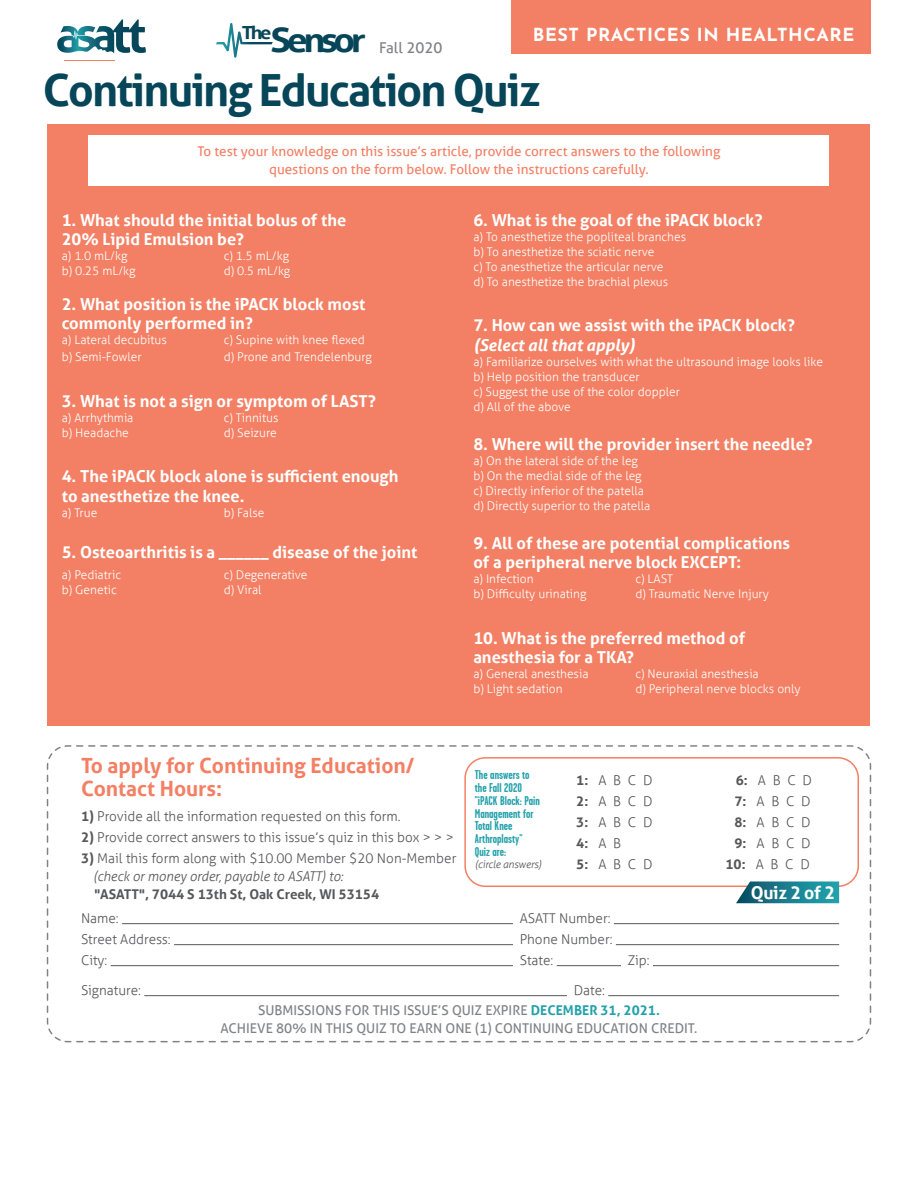
<style>
.page{position:relative;width:918px;height:1188px;background:#fff}
.page>*{position:absolute;margin:0;border:0;box-sizing:border-box;transform-origin:0 0}
.t1{font:700 44.4px "Aller";letter-spacing:-.04em;color:#074559}
.t2{font:700 33.75px "Aller";letter-spacing:-.12em;color:#074559;scale:1.11 1}
.t3{font:700 21px/22.5px "Aller";color:#f38064}
.t4{font:700 18px "Josefin Sans";letter-spacing:.03em;color:#fff}
.t5{font:700 18px "Aller";color:#074559;scale:1.11 1}
.t6{font:700 17.7px "Aller";letter-spacing:-.02em;color:#fff}
.t7{font:700 16.5px/19.5px "Aller";color:#fff}
.t8{font:italic 700 16.5px "Aller";color:#fff}
.t9{font:15px "Aller";color:#808285}
.t10{font:300 13.5px/21px "Aller";color:#57585a}
.t11{font:13.5px/18px "Aller";color:#f38064;text-align:center}
.t12{font:13.5px/18px "Aller";color:#808285;text-align:center}
.t13{font:700 13.5px "Aller";color:#57585a}
.t14{font:700 12.75px/12.8px "Garage Gothic";color:#25a2ab}
.t15{font:300 12px/15px "Aller";color:#fff}
.t16{font:italic 300 10.5px "Aller";letter-spacing:-.02em;color:#57585a}
.s1{font-weight:700}
.s2{font-style:italic}
.s3{font-weight:700;color:#25a2ab}
</style>
<div class="page">
<svg style="left:216px;top:23px;width:57px;height:35px"></svg>
<svg style="left:57px;top:19px;width:89px;height:35px"></svg>
<hr style="left:64px;top:60px;width:50px;height:1px;background:#f38064">
<div style="left:48px;top:124px;width:822px;height:602px;background:#f38064"></div>
<div style="left:89px;top:135px;width:740px;height:51px;background:#fff"></div>
<svg style="left:46px;top:745px;width:826px;height:298px"></svg>
<hr style="left:122px;top:923px;width:391px;height:1px;background:#57585a">
<hr style="left:614px;top:923px;width:225px;height:1px;background:#57585a">
<hr style="left:174px;top:944px;width:339px;height:1px;background:#57585a">
<hr style="left:616px;top:944px;width:223px;height:1px;background:#57585a">
<hr style="left:111px;top:965px;width:402px;height:1px;background:#57585a">
<hr style="left:557px;top:965px;width:64px;height:1px;background:#57585a">
<hr style="left:653px;top:965px;width:186px;height:1px;background:#57585a">
<hr style="left:144px;top:995px;width:423px;height:1px;background:#57585a">
<hr style="left:608px;top:995px;width:231px;height:1px;background:#57585a">
<div style="left:464px;top:757px;width:395px;height:130px;border:2px solid #f38064;border-radius:20px"></div>
<svg style="left:736px;top:881px;width:103px;height:22px;background:#2d8897"></svg>
<div style="left:511px;top:0;width:359px;height:54px;background:#f38064"></div>
<h3 class="t5" style="left:242px;top:22px;width:28px">The</h3>
<h1 class="t1" style="left:43px;top:63px;width:499px">Continuing Education Quiz</h1>
<h3 class="t4" style="left:533px;top:19px;width:323px">BEST PRACTICES IN HEALTHCARE</h3>
<h2 class="t2" style="left:271px;top:19px;width:87px">Sensor</h2>
<p class="t9" style="left:379px;top:38px;width:65px">Fall 2020</p>
<p class="t11" style="left:197px;top:143px;width:525px">To test your knowledge on this issue’s article, provide correct answers to the following questions on the form below. Follow the instructions carefully.</p>
<h3 class="t7" style="left:62px;top:210px;width:286px">1. What should the initial bolus of the<br>20% Lipid Emulsion be?</h3>
<p class="t15" style="left:62px;top:249px;width:67px">a) 1.0 mL/kg</p>
<p class="t15" style="left:224px;top:249px;width:67px">c) 1.5 mL/kg</p>
<p class="t15" style="left:62px;top:264px;width:75px">b) 0.25 mL/kg</p>
<p class="t15" style="left:224px;top:264px;width:68px">d) 0.5 mL/kg</p>
<h3 class="t7" style="left:62px;top:294px;width:305px">2. What position is the iPACK block most commonly performed in?</h3>
<p class="t15" style="left:62px;top:333px;width:107px">a) Lateral decubitus</p>
<p class="t15" style="left:224px;top:333px;width:142px">c) Supine with knee flexed</p>
<p class="t15" style="left:62px;top:350px;width:81px">b) Semi-Fowler</p>
<p class="t15" style="left:224px;top:350px;width:150px">d) Prone and Trendelenburg</p>
<h3 class="t7" style="left:62px;top:391px;width:316px">3. What is not a sign or symptom of LAST?</h3>
<p class="t15" style="left:62px;top:410px;width:73px">a) Arrhythmia</p>
<p class="t15" style="left:224px;top:410px;width:56px">c) Tinnitus</p>
<p class="t15" style="left:62px;top:425px;width:69px">b) Headache</p>
<p class="t15" style="left:224px;top:425px;width:55px">d) Seizure</p>
<h3 class="t7" style="left:62px;top:467px;width:338px">4. The iPACK block alone is sufficient enough to anesthetize the knee.</h3>
<p class="t15" style="left:62px;top:505px;width:37px">a) True</p>
<p class="t15" style="left:224px;top:505px;width:42px">b) False</p>
<h3 class="t7" style="left:62px;top:542px;width:357px">5. Osteoarthritis is a ______ disease of the joint</h3>
<p class="t15" style="left:62px;top:567px;width:61px">a) Pediatric</p>
<p class="t15" style="left:224px;top:567px;width:85px">c) Degenerative</p>
<p class="t15" style="left:62px;top:582px;width:57px">b) Genetic</p>
<p class="t15" style="left:224px;top:582px;width:39px">d) Viral</p>
<h3 class="t7" style="left:473px;top:210px;width:291px">6. What is the goal of the iPACK block?</h3>
<p class="t15" style="left:473px;top:229px;width:214px">a) To anesthetize the popliteal branches b) To anesthetize the sciatic nerve<br>c) To anesthetize the articular nerve<br>d) To anesthetize the brachial plexus</p>
<h3 class="t7" style="left:473px;top:316px;width:323px">7. How can we assist with the iPACK block?</h3>
<h3 class="t8" style="left:473px;top:335px;width:163px">(Select all that apply)</h3>
<p class="t15" style="left:473px;top:354px;width:351px">a) Familiarize ourselves with what the ultrasound image looks like b) Help position the transducer<br>c) Suggest the use of the color doppler<br>d) All of the above</p>
<h3 class="t7" style="left:473px;top:434px;width:341px">8. Where will the provider insert the needle?</h3>
<p class="t15" style="left:473px;top:453px;width:179px">a) On the lateral side of the leg b) On the medial side of the leg c) Directly inferior of the patella d) Directly superior to the patella</p>
<h3 class="t7" style="left:473px;top:533px;width:318px">9. All of these are potential complications of a peripheral nerve block EXCEPT:</h3>
<p class="t15" style="left:473px;top:571px;width:62px">a) Infection</p>
<p class="t15" style="left:635px;top:571px;width:39px">c) LAST</p>
<p class="t15" style="left:473px;top:586px;width:115px">b) Difficulty urinating</p>
<p class="t15" style="left:635px;top:586px;width:135px">d) Traumatic Nerve Injury</p>
<h3 class="t7" style="left:473px;top:628px;width:273px">10. What is the preferred method of anesthesia for a TKA?</h3>
<p class="t15" style="left:473px;top:666px;width:117px">a) General anesthesia</p>
<p class="t15" style="left:635px;top:666px;width:125px">c) Neuraxial anesthesia</p>
<p class="t15" style="left:473px;top:681px;width:91px">b) Light sedation</p>
<p class="t15" style="left:635px;top:681px;width:167px">d) Peripheral nerve blocks only</p>
<h3 class="t3" style="left:81px;top:754px;width:335px">To apply for Continuing Education/<br>Contact Hours:</h3>
<p class="t10" style="left:81px;top:805px;width:321px"><span class="s1">1)</span> Provide all the information requested on this form.</p>
<p class="t10" style="left:81px;top:826px;width:374px"><span class="s1">2)</span> Provide correct answers to this issue’s quiz in this box &gt; &gt; &gt;</p>
<p class="t10" style="left:93px;top:849px;width:365px;line-height:18px;text-indent:-12px"><span class="s1">3)</span> Mail this form along with $10.00 Member $20 Non-Member <span class="s2">(check or money order, payable to ASATT) to:</span></p>
<p class="t13" style="left:94px;top:885px;width:286px">"ASATT", 7044 S 13th St, Oak Creek, WI 53154</p>
<p class="t10" style="left:81px;top:907px;width:39px">Name:</p>
<p class="t10" style="left:520px;top:907px;width:92px">ASATT Number:</p>
<p class="t10" style="left:81px;top:928px;width:91px">Street Address:</p>
<p class="t10" style="left:520px;top:928px;width:94px">Phone Number:</p>
<p class="t10" style="left:81px;top:949px;width:28px">City:</p>
<p class="t10" style="left:520px;top:949px;width:35px">State:</p>
<p class="t10" style="left:628px;top:949px;width:23px">Zip:</p>
<p class="t10" style="left:81px;top:979px;width:61px">Signature:</p>
<p class="t10" style="left:574px;top:979px;width:33px">Date:</p>
<p class="t14" style="left:475px;top:769px;width:67px">The answers to the Fall 2020 "iPACK Block: Pain<br>Management for<br>Total Knee<br>Arthroplasty"<br>Quiz are:</p>
<p class="t16" style="left:475px;top:858px;width:68px">(circle answers)</p>
<p class="t10" style="left:576px;top:769px;width:78px"><span class="s1">1:</span> A B C D<br><span class="s1">2:</span> A B C D<br><span class="s1">3:</span> A B C D<br><span class="s1">4:</span> A B<br><span class="s1">5:</span> A B C D</p>
<p class="t10" style="left:726px;top:769px;width:88px;text-align:right"><span class="s1">6:</span> A B C D<br><span class="s1">7:</span> A B C D<br><span class="s1">8:</span> A B C D<br><span class="s1">9:</span> A B C D<br><span class="s1">10:</span> A B C D</p>
<h3 class="t6" style="left:751px;top:881px;width:86px">Quiz 2 of 2</h3>
<p class="t12" style="left:221px;top:1001px;width:478px">SUBMISSIONS FOR THIS ISSUE’S QUIZ EXPIRE <span class="s3">DECEMBER 31, 2021.<br></span>ACHIEVE 80% IN THIS QUIZ TO EARN ONE (1) CONTINUING EDUCATION CREDIT.</p>
</div>
